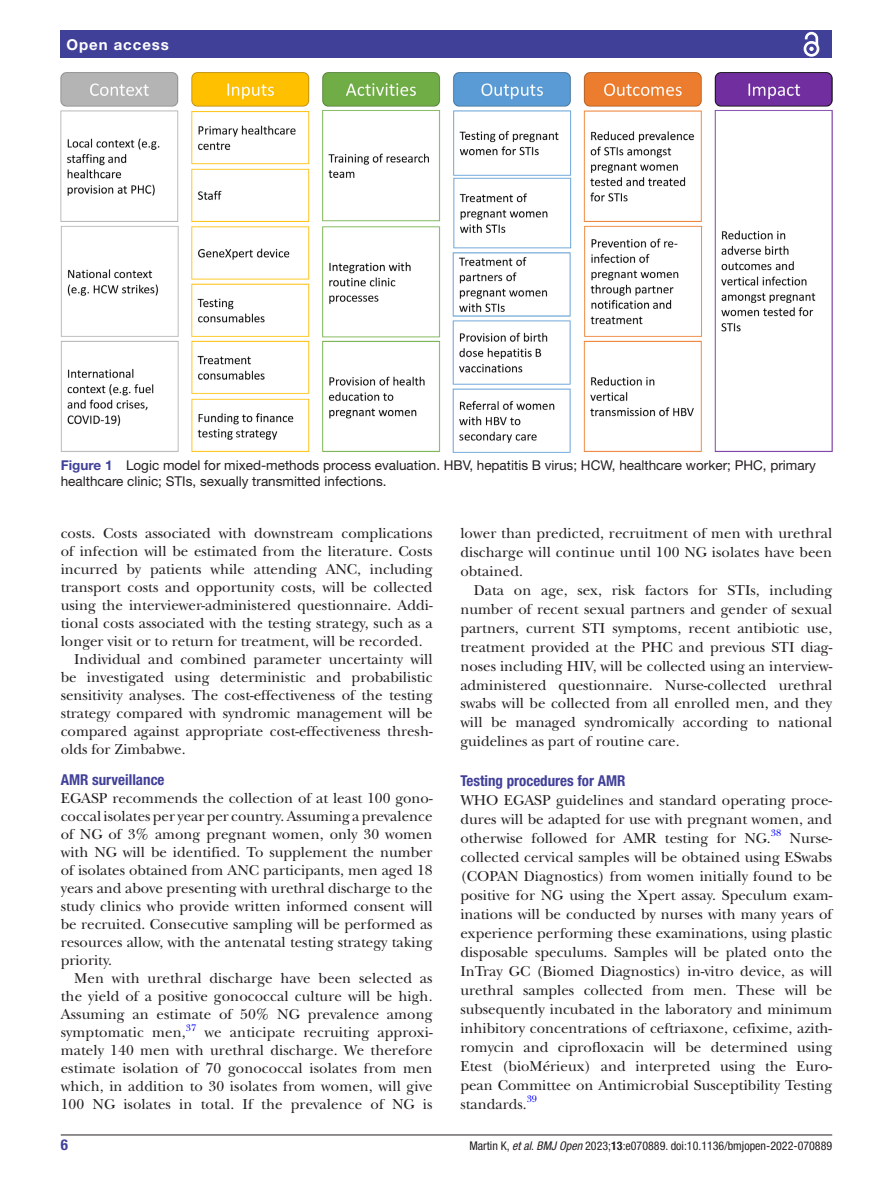
<style>
.page{position:relative;width:893px;height:1191px;background:#fff}
.page>*{position:absolute;margin:0;border:0;box-sizing:border-box;transform-origin:0 0}
.t1{font:15px/18px "New Baskerville";color:#231f20;text-align:justify}
.t2{font:700 condensed 15px "Helvetica Neue LT Std";color:#414099}
.t3{font:700 15px "Helvetica Neue LT Std";letter-spacing:.065em;color:#fff}
.t4{font:13.5px/16.2px "Helvetica Neue LT Std";color:#231f20}
.t5{font:condensed 12px "Helvetica Neue LT Std";color:#231f20}
.t6{font:9.9px "New Baskerville";color:#00f}
.s1{font-weight:700;color:#414099}
.s2{font-style:italic}
.s3{font-weight:700}
</style>
<div class="page">
<hr style="left:61px;top:1134px;width:771px;height:1px;background:#231f20">
<div style="left:61px;top:31px;width:771px;height:27px;background:#414099"></div>
<svg style="left:803px;top:31px;width:17px;height:26px"></svg>
<img style="left:61px;top:73px;width:771px;height:379px">
<p class="t3" style="left:66px;top:35px;width:104px">Open access</p>
<p class="t4" style="left:61px;top:457px;width:757px"><span class="s1">Figure 1</span> Logic model for mixed-methods process evaluation. HBV, hepatitis B virus; HCW, healthcare worker; PHC, primary healthcare clinic; STIs, sexually transmitted infections.</p>
<p class="t1" style="left:61px;top:524px;width:373px">costs. Costs associated with downstream complications</p>
<p class="t1" style="left:61px;top:542px;width:373px">of infection will be estimated from the literature. Costs</p>
<p class="t1" style="left:61px;top:560px;width:373px">incurred by patients while attending ANC, including</p>
<p class="t1" style="left:61px;top:578px;width:373px">transport costs and opportunity costs, will be collected</p>
<p class="t1" style="left:61px;top:596px;width:373px">using the interviewer-administered questionnaire. Addi-</p>
<p class="t1" style="left:61px;top:614px;width:373px">tional costs associated with the testing strategy, such as a</p>
<p class="t1" style="left:61px;top:632px;width:363px">longer visit or to return for treatment, will be recorded.</p>
<p class="t1" style="left:74px;top:650px;width:360px">Individual and combined parameter uncertainty will</p>
<p class="t1" style="left:61px;top:668px;width:373px">be investigated using deterministic and probabilistic</p>
<p class="t1" style="left:61px;top:686px;width:373px">sensitivity analyses. The cost-effectiveness of the testing</p>
<p class="t1" style="left:61px;top:704px;width:373px">strategy compared with syndromic management will be</p>
<p class="t1" style="left:61px;top:722px;width:373px">compared against appropriate cost-effectiveness thresh-</p>
<p class="t1" style="left:61px;top:740px;width:126px">olds for Zimbabwe.</p>
<p class="t2" style="left:61px;top:771px;width:105px">AMR surveillance</p>
<p class="t1" style="left:61px;top:789px;width:373px">EGASP recommends the collection of at least 100 gono&shy;coccal isolates per year per country. Assuming a prevalence of NG of 3% among pregnant women, only 30 women with NG will be identified. To supplement the number of isolates obtained from ANC participants, men aged 18 years and above presenting with urethral discharge to the study clinics who provide written informed consent will be recruited. Consecutive sampling will be performed as resources allow, with the antenatal testing strategy taking priority.</p>
<p class="t1" style="left:61px;top:969px;width:373px;text-indent:14px">Men with urethral discharge have been selected as the yield of a positive gonococcal culture will be high.<br>Assuming an estimate of 50% NG prevalence among symptomatic men,</p>
<p class="t6" style="left:186px;top:1021px;width:12px">37</p>
<p class="t1" style="left:61px;top:1023px;width:373px;text-indent:144px">we anticipate recruiting approxi&shy;mately 140 men with urethral discharge. We therefore estimate isolation of 70 gonococcal isolates from men which, in addition to 30 isolates from women, will give 100 NG isolates in total. If the prevalence of NG is</p>
<p class="t1" style="left:460px;top:523px;width:373px;line-height:18.9px">lower than predicted, recruitment of men with urethral discharge will continue until 100 NG isolates have been obtained.</p>
<p class="t1" style="left:460px;top:580px;width:373px;line-height:18.9px;text-indent:14px">Data on age, sex, risk factors for STIs, including number of recent sexual partners and gender of sexual partners, current STI symptoms, recent antibiotic use, treatment provided at the PHC and previous STI diag&shy;noses including HIV, will be collected using an interview&shy;administered questionnaire. Nurse-collected urethral swabs will be collected from all enrolled men, and they will be managed syndromically according to national guidelines as part of routine care.</p>
<p class="t2" style="left:460px;top:771px;width:167px">Testing procedures for AMR</p>
<p class="t1" style="left:460px;top:791px;width:373px;line-height:18.9px">WHO EGASP guidelines and standard operating proce&shy;dures will be adapted for use with pregnant women, and otherwise followed for AMR testing for NG.<sup>38</sup></p>
<p class="t1" style="left:460px;top:828px;width:373px;line-height:19px;text-indent:329px">Nurse&shy;collected cervical samples will be obtained using ESwabs (COPAN Diagnostics) from women initially found to be positive for NG using the Xpert assay. Speculum exam&shy;inations will be conducted by nurses with many years of experience performing these examinations, using plastic disposable speculums. Samples will be plated onto the InTray GC (Biomed Diagnostics) in-vitro device, as will urethral samples collected from men. These will be subsequently incubated in the laboratory and minimum inhibitory concentrations of ceftriaxone, cefixime, azith&shy;romycin and ciprofloxacin will be determined using Etest (bioMérieux) and interpreted using the Euro&shy;pean Committee on Antimicrobial Susceptibility Testing standards.</p>
<p class="t6" style="left:527px;top:1093px;width:12px">39</p>
<p class="t2" style="left:61px;top:1135px;width:9px">6</p>
<p class="t5" style="left:469px;top:1138px;width:364px">Martin K, <span class="s2">et al</span>. <span class="s2">BMJ Open</span> 2023;<span class="s3">13</span>:e070889. doi:10.1136/bmjopen-2022-070889</p>
</div>
